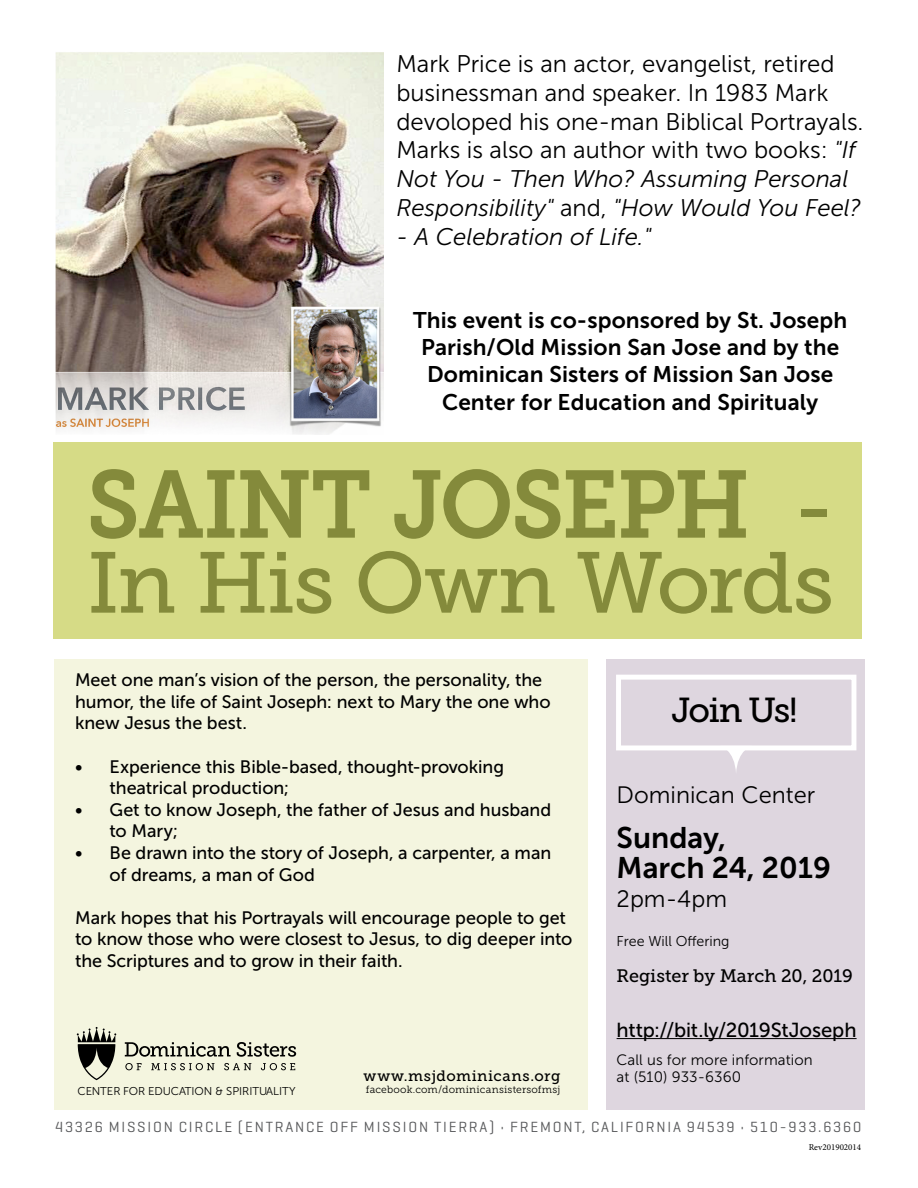
<style>
.page{position:relative;width:918px;height:1188px;background:#fff}
.page>*{position:absolute;margin:0;border:0;box-sizing:border-box;transform-origin:0 0}
.t1{font:94.95px "Museo Slab 700";letter-spacing:-.03em;color:#848a3b;scale:.95 1}
.t2{font:85.95px "Museo Slab 500";letter-spacing:-.03em;color:#848a3b}
.t3{font:34.5px "Museo Slab 500";letter-spacing:-.055em;color:#000}
.t4{font:29.7px/30px "Museo Sans 700";color:#000}
.t5{font:24px/28.8px "Museo Sans 300";color:#000}
.t6{font:italic 24px "Museo Sans 300";color:#000}
.t7{font:23.7px "Museo Sans 300";color:#000}
.t8{font:22.5px/27px "Museo Sans 700";letter-spacing:.005em;color:#000;text-align:center}
.t9{font:20.25px "Museo Sans 500";letter-spacing:-.01em;color:#000}
.t10{font:18px/21.6px "Museo Sans 500";letter-spacing:-.005em;color:#000}
.t11{font:18px "Museo Slab 500";color:#000}
.t12{font:15px "Geogrotesque";letter-spacing:.12em;color:#58595b}
.t13{font:15px/16.5px "Museo Sans 300";letter-spacing:.005em;color:#000}
.t14{font:15px "Museo Slab 500";letter-spacing:.04em;color:#000}
.t15{font:14.25px "Museo Sans 300";color:#000}
.t16{font:11.4px "Museo Sans 300";color:#000}
.t17{font:10.35px "Museo Slab 300";letter-spacing:.02em;color:#000}
.t18{font:9px "Minion Pro";color:#000}
.s1{font-style:italic}
.s2{font-family:"Museo Slab 500";font-size:85.95px}
</style>
<div class="page">
<div style="left:53px;top:443px;width:808px;height:196px;background:#d6db86"></div>
<div style="left:54px;top:659px;width:534px;height:450px;background:#f4f5df"></div>
<div style="left:606px;top:659px;width:258px;height:450px;background:#ded6df"></div>
<hr style="left:617px;top:1038px;width:240px;height:1px;background:#000">
<div style="left:616px;top:675px;width:240px;height:75px;background:#ded6df;border:5px solid #fff"></div>
<svg style="left:720px;top:746px;width:32px;height:25px"></svg>
<svg style="left:125px;top:1042px;width:106px;height:15px"></svg>
<svg style="left:237px;top:1042px;width:59px;height:15px"></svg>
<svg style="left:125px;top:1063px;width:17px;height:7px"></svg>
<svg style="left:151px;top:1063px;width:63px;height:7px"></svg>
<svg style="left:224px;top:1063px;width:27px;height:7px"></svg>
<svg style="left:261px;top:1063px;width:34px;height:7px"></svg>
<svg style="left:77px;top:1027px;width:39px;height:53px"></svg>
<img style="left:55px;top:52px;width:329px;height:382px">
<p class="t5" style="left:396px;top:50px;width:469px">Mark Price is an actor, evangelist, retired businessman and speaker. In 1983 Mark devoloped his one-man Biblical Portrayals.<br>Marks is also an author with two books: <span class="s1">"If Not You - Then Who? Assuming Personal Responsibility"</span> and, <span class="s1">"How Would You Feel?</span></p>
<h3 class="t6" style="left:396px;top:224px;width:257px">- A Celebration of Life."</h3>
<p class="t8" style="left:413px;top:307px;width:436px">This event is co-sponsored by St. Joseph Parish/Old Mission San Jose and by the Dominican Sisters of Mission San Jose Center for Education and Spiritualy</p>
<h1 class="t1" style="left:87px;top:451px;width:789px">SAINT JOSEPH <span class="s2">-</span></h1>
<h2 class="t2" style="left:87px;top:535px;width:749px">In His Own Words</h2>
<p class="t10" style="left:75px;top:669px;width:477px">Meet one man’s vision of the person, the personality, the humor, the life of Saint Joseph: next to Mary the one who knew Jesus the best.</p>
<p class="t10" style="left:110px;top:756px;width:396px;text-indent:-35px">• Experience this Bible-based, thought-provoking theatrical production;</p>
<p class="t10" style="left:110px;top:799px;width:443px;text-indent:-35px">• Get to know Joseph, the father of Jesus and husband to Mary;</p>
<p class="t10" style="left:110px;top:842px;width:443px;text-indent:-35px">• Be drawn into the story of Joseph, a carpenter, a man of dreams, a man of God</p>
<p class="t10" style="left:75px;top:907px;width:499px">Mark hopes that his Portrayals will encourage people to get to know those who were closest to Jesus, to dig deeper into the Scriptures and to grow in their faith.</p>
<p class="t14" style="left:363px;top:1067px;width:198px">www.msjdominicans.org</p>
<p class="t16" style="left:78px;top:1085px;width:220px">CENTER FOR EDUCATION &amp; SPIRITUALITY</p>
<p class="t17" style="left:366px;top:1084px;width:196px">facebook.com/dominicansistersofmsj</p>
<h3 class="t3" style="left:671px;top:691px;width:128px">Join Us!</h3>
<h3 class="t7" style="left:617px;top:782px;width:200px">Dominican Center</h3>
<h3 class="t4" style="left:617px;top:823px;width:216px">Sunday,<br>March 24, 2019</h3>
<h3 class="t7" style="left:617px;top:886px;width:112px">2pm-4pm</h3>
<p class="t15" style="left:617px;top:933px;width:115px">Free Will Offering</p>
<p class="t11" style="left:617px;top:966px;width:238px">Register by March 20, 2019</p>
<p class="t9" style="left:617px;top:1018px;width:241px">http://bit.ly/2019StJoseph</p>
<p class="t13" style="left:617px;top:1052px;width:198px">Call us for more information at (510) 933-6360</p>
<p class="t12" style="left:55px;top:1117px;width:808px">43326 MISSION CIRCLE (ENTRANCE OFF MISSION TIERRA) • FREMONT, CALIFORNIA 94539 • 510-933.6360</p>
<p class="t18" style="left:809px;top:1142px;width:54px">Rev201902014</p>
</div>
